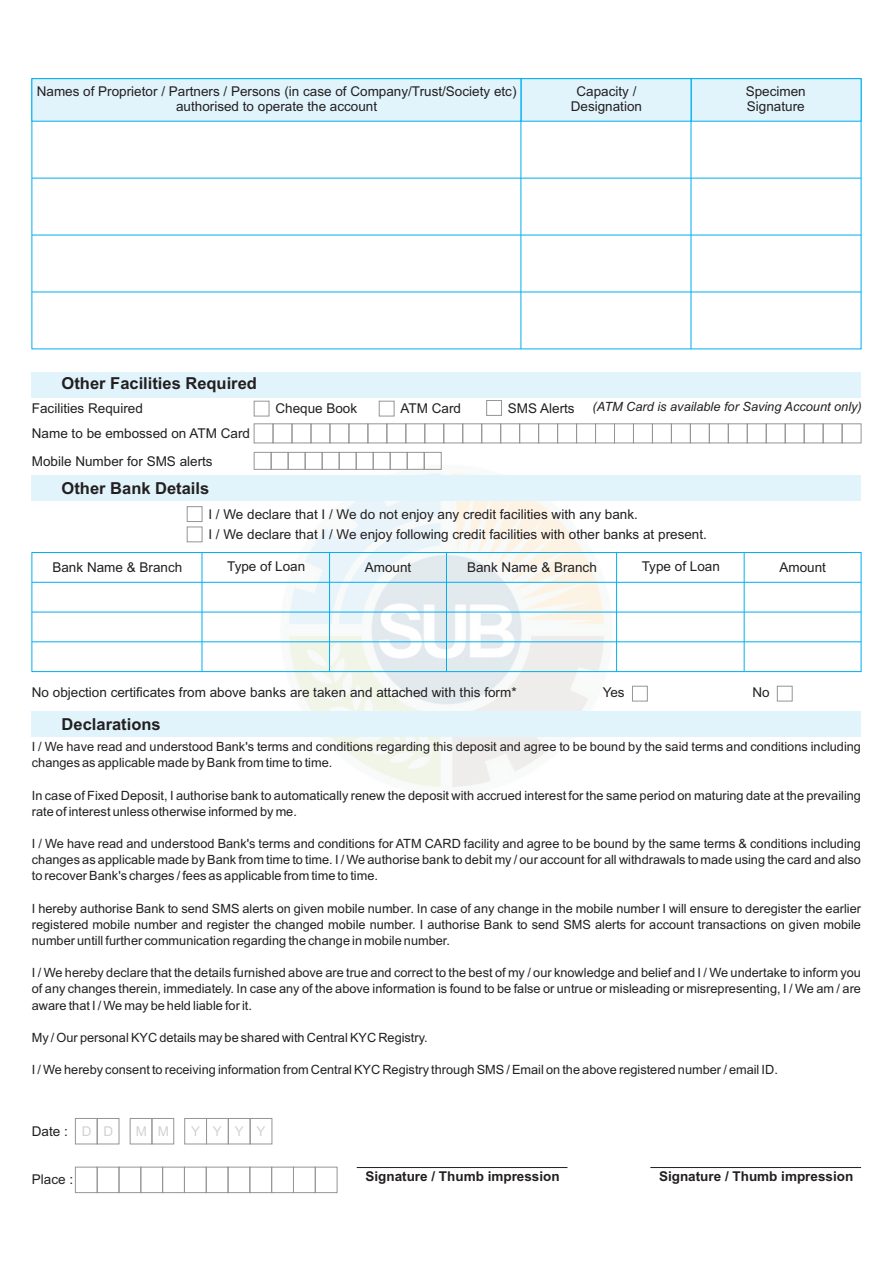
<style>
.page{position:relative;width:893px;height:1263px;background:#fff}
.page>*{position:absolute;margin:0;border:0;box-sizing:border-box;transform-origin:0 0}
.t1{font:700 16.5px "Arial";color:#231f20}
.t2{font:13.5px/15.5px "Arial";color:#231f20}
.t3{font:700 13.5px "Arial";color:#231f20}
.t4{font:13.5px "Arial";color:#d1d2d4}
.t5{font:12.75px/16.2px "Arial";color:#231f20;text-align:justify}
.t6{font:italic 12.75px "Arial";color:#231f20}
</style>
<div class="page">
<img style="left:281px;top:473px;width:331px;height:314px">
<svg style="left:31px;top:78px;width:831px;height:272px"></svg>
<div style="left:32px;top:372px;width:829px;height:25px;background:#e1f4fc"></div>
<div style="left:254px;top:401px;width:15px;height:15px;border:1px solid #939598"></div>
<div style="left:379px;top:401px;width:16px;height:15px;border:1px solid #939598"></div>
<div style="left:486px;top:400px;width:16px;height:16px;border:1px solid #939598"></div>
<div style="left:32px;top:475px;width:829px;height:26px;background:#e1f4fc"></div>
<div style="left:187px;top:506px;width:15px;height:16px;border:1px solid #939598"></div>
<div style="left:187px;top:526px;width:15px;height:16px;border:1px solid #939598"></div>
<div style="left:632px;top:686px;width:16px;height:15px;border:1px solid #939598"></div>
<div style="left:777px;top:686px;width:16px;height:15px;border:1px solid #939598"></div>
<div style="left:32px;top:711px;width:829px;height:25px;background:#e1f4fc"></div>
<svg style="left:650px;top:1167px;width:212px;height:1px"></svg>
<div style="left:254px;top:452px;width:18px;height:18px;border:1px solid #939598"></div>
<div style="left:271px;top:452px;width:18px;height:18px;border:1px solid #939598"></div>
<div style="left:288px;top:452px;width:18px;height:18px;border:1px solid #939598"></div>
<div style="left:305px;top:452px;width:18px;height:18px;border:1px solid #939598"></div>
<div style="left:322px;top:452px;width:18px;height:18px;border:1px solid #939598"></div>
<div style="left:339px;top:452px;width:18px;height:18px;border:1px solid #939598"></div>
<div style="left:356px;top:452px;width:18px;height:18px;border:1px solid #939598"></div>
<div style="left:373px;top:452px;width:18px;height:18px;border:1px solid #939598"></div>
<div style="left:390px;top:452px;width:18px;height:18px;border:1px solid #939598"></div>
<div style="left:407px;top:452px;width:18px;height:18px;border:1px solid #939598"></div>
<div style="left:424px;top:452px;width:18px;height:18px;border:1px solid #939598"></div>
<svg style="left:356px;top:1167px;width:212px;height:1px"></svg>
<div style="left:254px;top:423px;width:19px;height:20px;border:1px solid #939598"></div>
<div style="left:273px;top:423px;width:19px;height:20px;border:1px solid #939598"></div>
<div style="left:292px;top:423px;width:19px;height:20px;border:1px solid #939598"></div>
<div style="left:311px;top:423px;width:19px;height:20px;border:1px solid #939598"></div>
<div style="left:329px;top:423px;width:20px;height:20px;border:1px solid #939598"></div>
<div style="left:348px;top:423px;width:20px;height:20px;border:1px solid #939598"></div>
<div style="left:367px;top:423px;width:20px;height:20px;border:1px solid #939598"></div>
<div style="left:386px;top:423px;width:20px;height:20px;border:1px solid #939598"></div>
<div style="left:405px;top:423px;width:20px;height:20px;border:1px solid #939598"></div>
<div style="left:424px;top:423px;width:20px;height:20px;border:1px solid #939598"></div>
<div style="left:443px;top:423px;width:20px;height:20px;border:1px solid #939598"></div>
<div style="left:462px;top:423px;width:20px;height:20px;border:1px solid #939598"></div>
<div style="left:481px;top:423px;width:20px;height:20px;border:1px solid #939598"></div>
<div style="left:500px;top:423px;width:20px;height:20px;border:1px solid #939598"></div>
<div style="left:519px;top:423px;width:20px;height:20px;border:1px solid #939598"></div>
<div style="left:538px;top:423px;width:20px;height:20px;border:1px solid #939598"></div>
<div style="left:557px;top:423px;width:20px;height:20px;border:1px solid #939598"></div>
<div style="left:576px;top:423px;width:20px;height:20px;border:1px solid #939598"></div>
<div style="left:595px;top:423px;width:20px;height:20px;border:1px solid #939598"></div>
<div style="left:614px;top:423px;width:20px;height:20px;border:1px solid #939598"></div>
<div style="left:633px;top:423px;width:20px;height:20px;border:1px solid #939598"></div>
<div style="left:652px;top:423px;width:20px;height:20px;border:1px solid #939598"></div>
<div style="left:671px;top:423px;width:20px;height:20px;border:1px solid #939598"></div>
<div style="left:690px;top:423px;width:20px;height:20px;border:1px solid #939598"></div>
<div style="left:709px;top:423px;width:20px;height:20px;border:1px solid #939598"></div>
<div style="left:728px;top:423px;width:20px;height:20px;border:1px solid #939598"></div>
<div style="left:747px;top:423px;width:20px;height:20px;border:1px solid #939598"></div>
<div style="left:766px;top:423px;width:20px;height:20px;border:1px solid #939598"></div>
<div style="left:785px;top:423px;width:20px;height:20px;border:1px solid #939598"></div>
<div style="left:804px;top:423px;width:20px;height:20px;border:1px solid #939598"></div>
<div style="left:823px;top:423px;width:20px;height:20px;border:1px solid #939598"></div>
<div style="left:842px;top:423px;width:19px;height:20px;border:1px solid #939598"></div>
<svg style="left:31px;top:552px;width:831px;height:120px"></svg>
<div style="left:75px;top:1118px;width:23px;height:26px;border:1px solid #939598"></div>
<div style="left:97px;top:1118px;width:22px;height:26px;border:1px solid #939598"></div>
<div style="left:130px;top:1118px;width:22px;height:26px;border:1px solid #939598"></div>
<div style="left:151px;top:1118px;width:23px;height:26px;border:1px solid #939598"></div>
<div style="left:184px;top:1118px;width:23px;height:26px;border:1px solid #939598"></div>
<div style="left:206px;top:1118px;width:23px;height:26px;border:1px solid #939598"></div>
<div style="left:228px;top:1118px;width:23px;height:26px;border:1px solid #939598"></div>
<div style="left:250px;top:1118px;width:22px;height:26px;border:1px solid #939598"></div>
<div style="left:75px;top:1167px;width:23px;height:26px;border:1px solid #939598"></div>
<div style="left:97px;top:1167px;width:22px;height:26px;border:1px solid #939598"></div>
<div style="left:119px;top:1167px;width:22px;height:26px;border:1px solid #939598"></div>
<div style="left:140px;top:1167px;width:23px;height:26px;border:1px solid #939598"></div>
<div style="left:162px;top:1167px;width:23px;height:26px;border:1px solid #939598"></div>
<div style="left:184px;top:1167px;width:23px;height:26px;border:1px solid #939598"></div>
<div style="left:206px;top:1167px;width:22px;height:26px;border:1px solid #939598"></div>
<div style="left:228px;top:1167px;width:22px;height:26px;border:1px solid #939598"></div>
<div style="left:249px;top:1167px;width:23px;height:26px;border:1px solid #939598"></div>
<div style="left:271px;top:1167px;width:23px;height:26px;border:1px solid #939598"></div>
<div style="left:293px;top:1167px;width:23px;height:26px;border:1px solid #939598"></div>
<div style="left:315px;top:1167px;width:23px;height:26px;border:1px solid #939598"></div>
<p class="t2" style="left:37px;top:85px;width:481px;text-align:center">Names of Proprietor / Partners / Persons (in case of Company/Trust/Society etc) authorised to operate the account</p>
<p class="t2" style="left:571px;top:85px;width:73px;text-align:center">Capacity /<br>Designation</p>
<p class="t2" style="left:746px;top:85px;width:62px">Specimen<br>Signature</p>
<p class="t1" style="left:62px;top:377px;width:197px">Other Facilities Required</p>
<p class="t2" style="left:32px;top:398px;width:220px;line-height:24.8px">Facilities Required<br>Name to be embossed on ATM Card</p>
<p class="t2" style="left:275px;top:402px;width:83px">Cheque Book</p>
<p class="t2" style="left:400px;top:402px;width:62px">ATM Card</p>
<p class="t2" style="left:508px;top:402px;width:68px">SMS Alerts</p>
<p class="t6" style="left:592px;top:402px;width:271px">(ATM Card is available for Saving Account only)</p>
<p class="t2" style="left:32px;top:454px;width:182px">Mobile Number for SMS alerts</p>
<p class="t1" style="left:62px;top:482px;width:149px">Other Bank Details</p>
<p class="t2" style="left:208px;top:505px;width:500px;line-height:20.2px">I / We declare that I / We do not enjoy any credit facilities with any bank.<br>I / We declare that I / We enjoy following credit facilities with other banks at present.</p>
<p class="t2" style="left:52px;top:561px;width:131px">Bank Name &amp; Branch</p>
<p class="t2" style="left:365px;top:561px;width:48px">Amount</p>
<p class="t2" style="left:779px;top:561px;width:48px">Amount</p>
<p class="t2" style="left:227px;top:560px;width:80px">Type of Loan</p>
<p class="t2" style="left:467px;top:561px;width:131px">Bank Name &amp; Branch</p>
<p class="t2" style="left:642px;top:560px;width:80px">Type of Loan</p>
<p class="t2" style="left:32px;top:686px;width:486px">No objection certificates from above banks are taken and attached with this form*</p>
<p class="t2" style="left:603px;top:686px;width:24px">Yes</p>
<p class="t2" style="left:752px;top:686px;width:19px">No</p>
<p class="t1" style="left:62px;top:717px;width:101px">Declarations</p>
<p class="t5" style="left:32px;top:740px;width:831px">I / We have read and understood Bank's terms and conditions regarding this deposit and agree to be bound by the said terms and conditions including changes as applicable made by Bank from time to time.</p>
<p class="t5" style="left:32px;top:788px;width:831px">In case of Fixed Deposit, I authorise bank to automatically renew the deposit with accrued interest for the same period on maturing date at the prevailing rate of interest unless otherwise informed by me.</p>
<p class="t5" style="left:32px;top:837px;width:831px">I / We have read and understood Bank's terms and conditions for ATM CARD facility and agree to be bound by the same terms &amp; conditions including changes as applicable made by Bank from time to time. I / We authorise bank to debit my / our account for all withdrawals to made using the card and also to recover Bank's charges / fees as applicable from time to time.</p>
<p class="t5" style="left:32px;top:901px;width:831px">I hereby authorise Bank to send SMS alerts on given mobile number. In case of any change in the mobile number I will ensure to deregister the earlier registered mobile number and register the changed mobile number. I authorise Bank to send SMS alerts for account transactions on given mobile number untill further communication regarding the change in mobile number.</p>
<p class="t5" style="left:32px;top:966px;width:831px">I / We hereby declare that the details furnished above are true and correct to the best of my / our knowledge and belief and I / We undertake to inform you of any changes therein, immediately. In case any of the above information is found to be false or untrue or misleading or misrepresenting, I / We am / are aware that I / We may be held liable for it.</p>
<p class="t5" style="left:32px;top:1030px;width:397px">My / Our personal KYC details may be shared with Central KYC Registry.</p>
<p class="t5" style="left:32px;top:1063px;width:747px">I / We hereby consent to receiving information from Central KYC Registry through SMS / Email on the above registered number / email ID.</p>
<p class="t2" style="left:32px;top:1125px;width:38px">Date :</p>
<p class="t2" style="left:32px;top:1173px;width:43px">Place :</p>
<p class="t3" style="left:365px;top:1172px;width:196px">Signature / Thumb impression</p>
<p class="t3" style="left:659px;top:1172px;width:196px">Signature / Thumb impression</p>
<p class="t4" style="left:82px;top:1126px;width:33px">D D</p>
<p class="t4" style="left:136px;top:1126px;width:35px">M M</p>
<p class="t4" style="left:191px;top:1126px;width:76px">YYYY</p>
</div>
